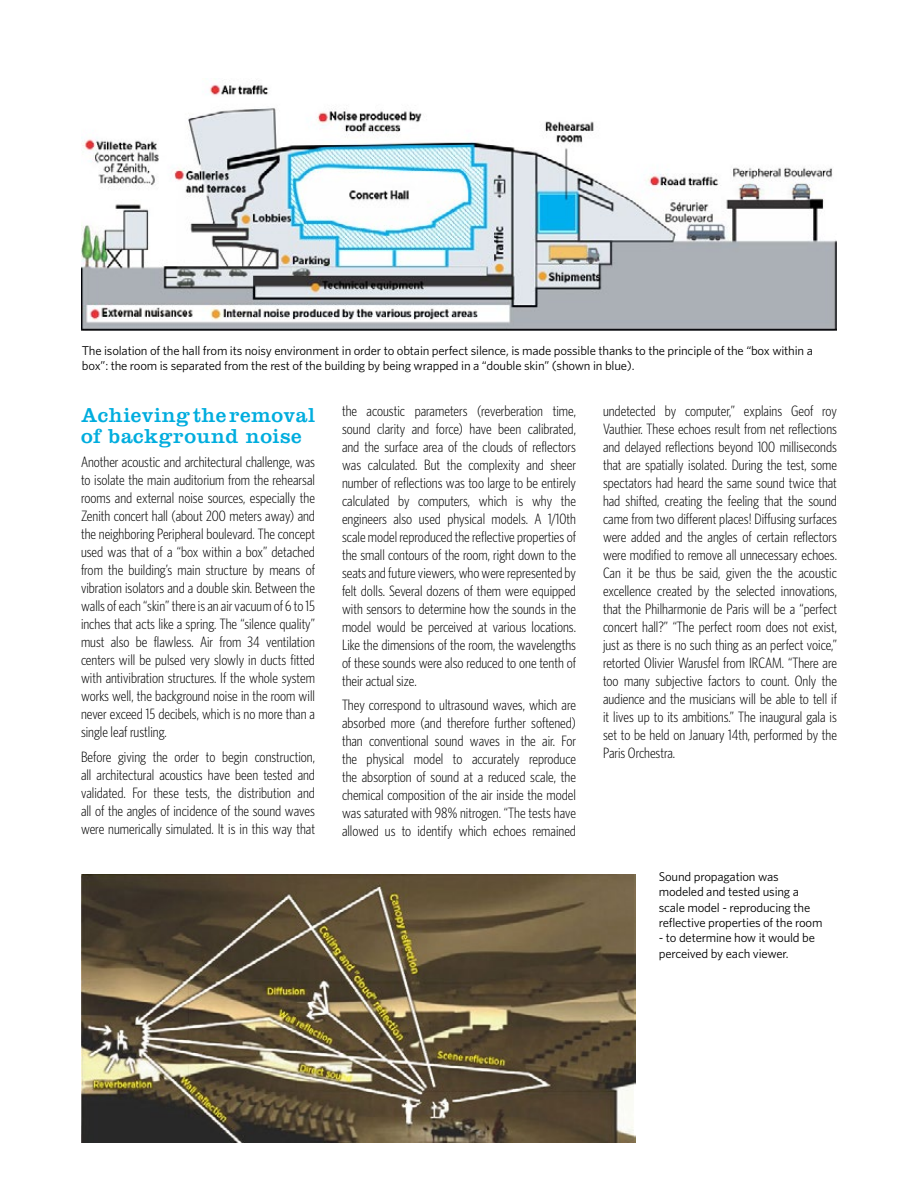
<style>
.page{position:relative;width:918px;height:1188px;background:#fff}
.page>*{position:absolute;margin:0;border:0;box-sizing:border-box;transform-origin:0 0}
.t1{font:21px/21px "Clarendon";letter-spacing:.025em;color:#00adde}
.t2{font:300 15px/18px "Whitney Condensed";color:#000;text-align:justify}
.t3{font:12.75px/15.3px "Whitney";letter-spacing:-.015em;color:#000}
</style>
<div class="page">
<img style="left:82px;top:84px;width:754px;height:246px">
<img style="left:81px;top:875px;width:555px;height:267px">
<p class="t3" style="left:82px;top:342px;width:732px">The isolation of the hall from its noisy environment in order to obtain perfect silence, is made possible thanks to the principle of the “box within a box”: the room is separated from the rest of the building by being wrapped in a “double skin” (shown in blue).</p>
<h1 class="t1" style="left:81px;top:404px;width:236px">Achieving the removal of background noise</h1>
<p class="t2" style="left:81px;top:453px;width:236px">Another acoustic and architectural challenge, was to isolate the main auditorium from the rehearsal rooms and external noise sources, especially the Zenith concert hall (about 200 meters away) and the neighboring Peripheral boulevard. The concept used was that of a “box within a box” detached from the building’s main structure by means of vibration isolators and a double skin. Between the walls of each “skin” there is an air vacuum of 6 to 15 inches that acts like a spring. The “silence quality” must also be flawless. Air from 34 ventilation centers will be pulsed very slowly in ducts fitted with antivibration structures. If the whole system works well, the background noise in the room will never exceed 15 decibels, which is no more than a single leaf rustling.</p>
<p class="t2" style="left:81px;top:748px;width:236px">Before giving the order to begin construction, all architectural acoustics have been tested and validated. For these tests, the distribution and all of the angles of incidence of the sound waves were numerically simulated. It is in this way that</p>
<p class="t2" style="left:342px;top:401px;width:236px">the acoustic parameters (reverberation time, sound clarity and force) have been calibrated, and the surface area of the clouds of reflectors was calculated. But the complexity and sheer number of reflections was too large to be entirely calculated by computers, which is why the engineers also used physical models. A 1/10th scale model reproduced the reflective properties of the small contours of the room, right down to the seats and future viewers, who were represented by felt dolls. Several dozens of them were equipped with sensors to determine how the sounds in the model would be perceived at various locations.<br>Like the dimensions of the room, the wavelengths of these sounds were also reduced to one tenth of their actual size.</p>
<p class="t2" style="left:342px;top:696px;width:236px">They correspond to ultrasound waves, which are absorbed more (and therefore further softened) than conventional sound waves in the air. For the physical model to accurately reproduce the absorption of sound at a reduced scale, the chemical composition of the air inside the model was saturated with 98% nitrogen. “The tests have allowed us to identify which echoes remained</p>
<p class="t2" style="left:603px;top:401px;width:236px">undetected by computer,” explains Geof roy Vauthier. These echoes result from net reflections and delayed reflections beyond 100 milliseconds that are spatially isolated. During the test, some spectators had heard the same sound twice that had shifted, creating the feeling that the sound came from two different places! Diffusing surfaces were added and the angles of certain reflectors were modified to remove all unnecessary echoes.<br>Can it be thus be said, given the the acoustic excellence created by the selected innovations, that the Philharmonie de Paris will be a “perfect concert hall?” “The perfect room does not exist, just as there is no such thing as an perfect voice,” retorted Olivier Warusfel from IRCAM. “There are too many subjective factors to count. Only the audience and the musicians will be able to tell if it lives up to its ambitions.” The inaugural gala is set to be held on January 14th, performed by the Paris Orchestra.</p>
<p class="t3" style="left:659px;top:869px;width:165px">Sound propagation was modeled and tested using a scale model - reproducing the reflective properties of the room</p>
<p class="t3" style="left:659px;top:930px;width:158px">- to determine how it would be perceived by each viewer.</p>
</div>
